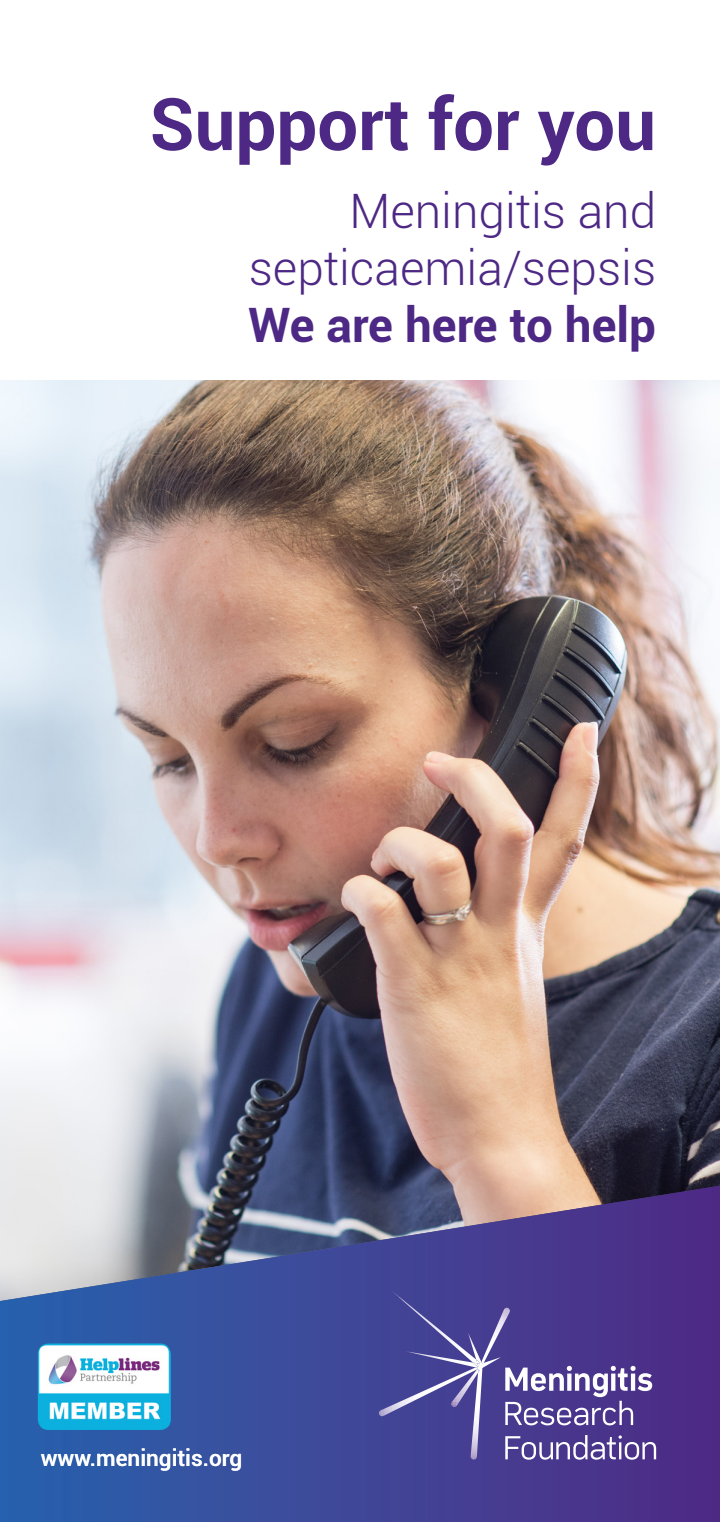
<style>
.page{position:relative;width:720px;height:1522px;background:#fff}
.page>*{position:absolute;margin:0;border:0;box-sizing:border-box;transform-origin:0 0}
.t1{font:700 72.5px "Roboto";color:#4d2884}
.t2{font:300 47.5px/57px "Roboto";color:#4d2884;text-align:right}
.t3{font:700 47.5px "Roboto";color:#4d2884}
.t4{font:500 22.5px "Roboto";color:#fff}
</style>
<div class="page">
<img style="left:0;top:381px;width:719px;height:805px">
<svg style="left:0;top:1186px;width:719px;height:336px;background:#4f5498"></svg>
<img style="left:481px;top:1308px;width:28px;height:49px">
<svg style="left:505px;top:1435px;width:151px;height:25px"></svg>
<img style="left:470px;top:1416px;width:12px;height:43px">
<img style="left:379px;top:1367px;width:94px;height:49px">
<img style="left:404px;top:1363px;width:69px;height:4px">
<img style="left:388px;top:1288px;width:89px;height:75px">
<img style="left:467px;top:1332px;width:14px;height:31px">
<img style="left:451px;top:1369px;width:22px;height:38px">
<svg style="left:473px;top:1357px;width:179px;height:68px"></svg>
<img style="left:38px;top:1343px;width:133px;height:87px">
<p class="t1" style="left:150px;top:73px;width:507px">Support for you</p>
<p class="t2" style="left:248px;top:181px;width:409px">Meningitis and septicaemia/sepsis</p>
<p class="t3" style="left:248px;top:292px;width:409px">We are here to help</p>
<p class="t4" style="left:41px;top:1442px;width:203px">www.meningitis.org</p>
</div>
